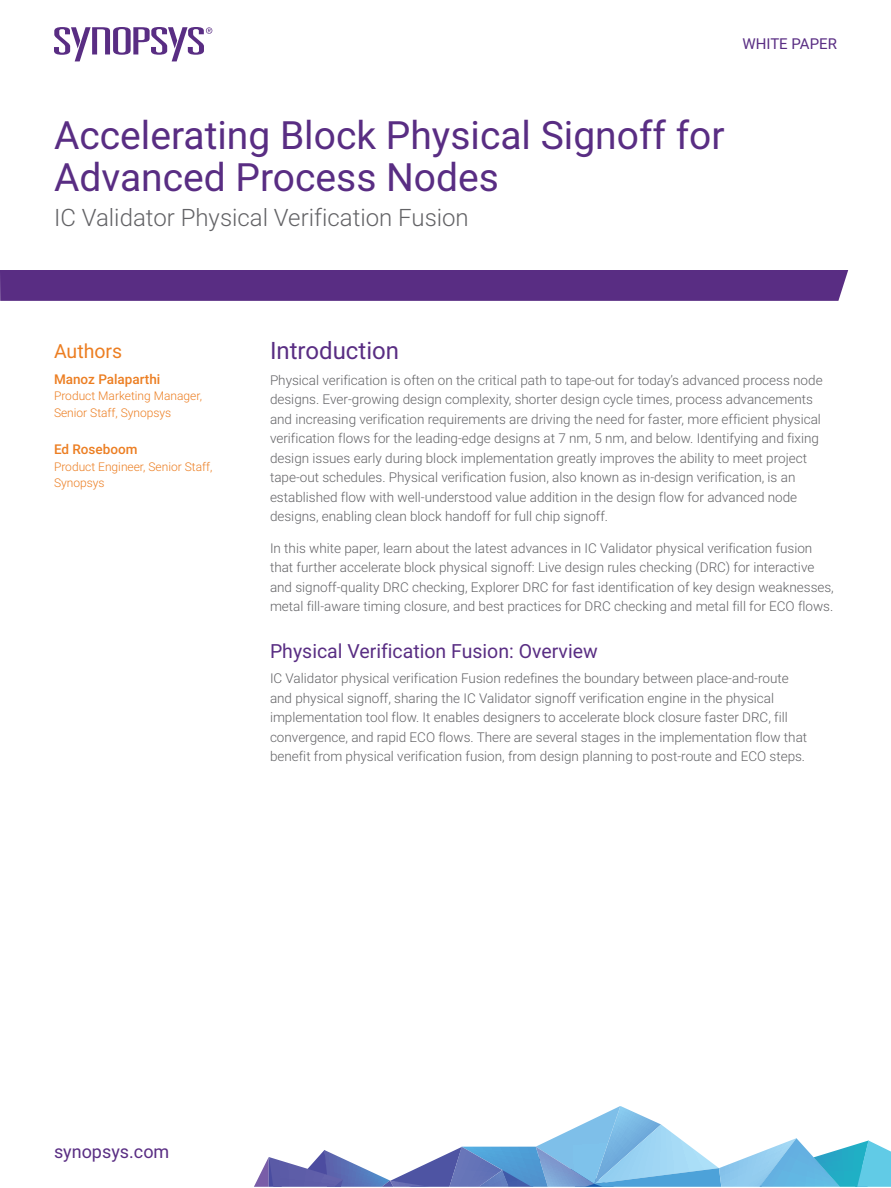
<style>
.page{position:relative;width:891px;height:1188px;background:#fff}
.page>*{position:absolute;margin:0;border:0;box-sizing:border-box;transform-origin:0 0}
.t1{font:39px/42px "Roboto";color:#592d83}
.SUBTITLE{font:300 24px "Roboto";color:#636366}
.HEADING_0__Introduct{font:24px "Roboto";color:#592d83}
.HEADING_1{font:19.5px "Roboto";color:#592d83}
.HEADING_1__AUTHOR{font:19.5px "Roboto";color:#ec7e22}
.t2{font:18px "Roboto";color:#592d83}
.t3{font:15px "Roboto";color:#592d83}
.BODY_COPY{font:300 13.5px/19.5px "Roboto";color:#636366}
.AUTHOR_NAME{font:500 13.5px "Roboto";color:#ec7e22}
.AUTHOR_TITLE{font:300 12px/16.5px "Roboto";color:#ec7e22}
</style>
<div class="page">
<svg style="left:54px;top:27px;width:159px;height:35px"></svg>
<div style="left:0;top:270px;width:848px;height:31px;background:#592d83"></div>
<svg style="left:254px;top:1106px;width:637px;height:81px"></svg>
<p class="t3" style="left:742px;top:33px;width:96px">WHITE PAPER</p>
<p class="t1" style="left:54px;top:113px;width:672px">Accelerating Block Physical Signoff for<br>Advanced Process Nodes</p>
<p class="SUBTITLE" style="left:54px;top:200px;width:416px">IC Validator Physical Verification Fusion</p>
<p class="HEADING_1__AUTHOR" style="left:54px;top:337px;width:70px">Authors</p>
<p class="AUTHOR_NAME" style="left:54px;top:369px;width:108px">Manoz Palaparthi</p>
<p class="AUTHOR_TITLE" style="left:54px;top:387px;width:150px">Product Marketing Manager,<br>Senior Staff, Synopsys</p>
<p class="AUTHOR_NAME" style="left:54px;top:440px;width:85px">Ed Roseboom</p>
<p class="AUTHOR_TITLE" style="left:54px;top:458px;width:160px">Product Engineer, Senior Staff,<br>Synopsys</p>
<p class="HEADING_0__Introduct" style="left:270px;top:334px;width:131px">Introduction</p>
<p class="BODY_COPY" style="left:270px;top:370px;width:554px">Physical verification is often on the critical path to tape-out for today’s advanced process node designs. Ever-growing design complexity, shorter design cycle times, process advancements and increasing verification requirements are driving the need for faster, more efficient physical verification flows for the leading-edge designs at 7 nm, 5 nm, and below. Identifying and fixing design issues early during block implementation greatly improves the ability to meet project tape-out schedules. Physical verification fusion, also known as in-design verification, is an established flow with well-understood value addition in the design flow for advanced node designs, enabling clean block handoff for full chip signoff.</p>
<p class="BODY_COPY" style="left:270px;top:538px;width:565px">In this white paper, learn about the latest advances in IC Validator physical verification fusion that further accelerate block physical signoff: Live design rules checking (DRC) for interactive and signoff-quality DRC checking, Explorer DRC for fast identification of key design weaknesses, metal fill-aware timing closure, and best practices for DRC checking and metal fill for ECO flows.</p>
<p class="HEADING_1" style="left:270px;top:637px;width:329px">Physical Verification Fusion: Overview</p>
<p class="BODY_COPY" style="left:270px;top:668px;width:539px">IC Validator physical verification Fusion redefines the boundary between place-and-route and physical signoff, sharing the IC Validator signoff verification engine in the physical implementation tool flow. It enables designers to accelerate block closure faster DRC, fill convergence, and rapid ECO flows. There are several stages in the implementation flow that benefit from physical verification fusion, from design planning to post-route and ECO steps.</p>
<h3 class="t2" style="left:54px;top:1139px;width:117px">synopsys.com</h3>
</div>
